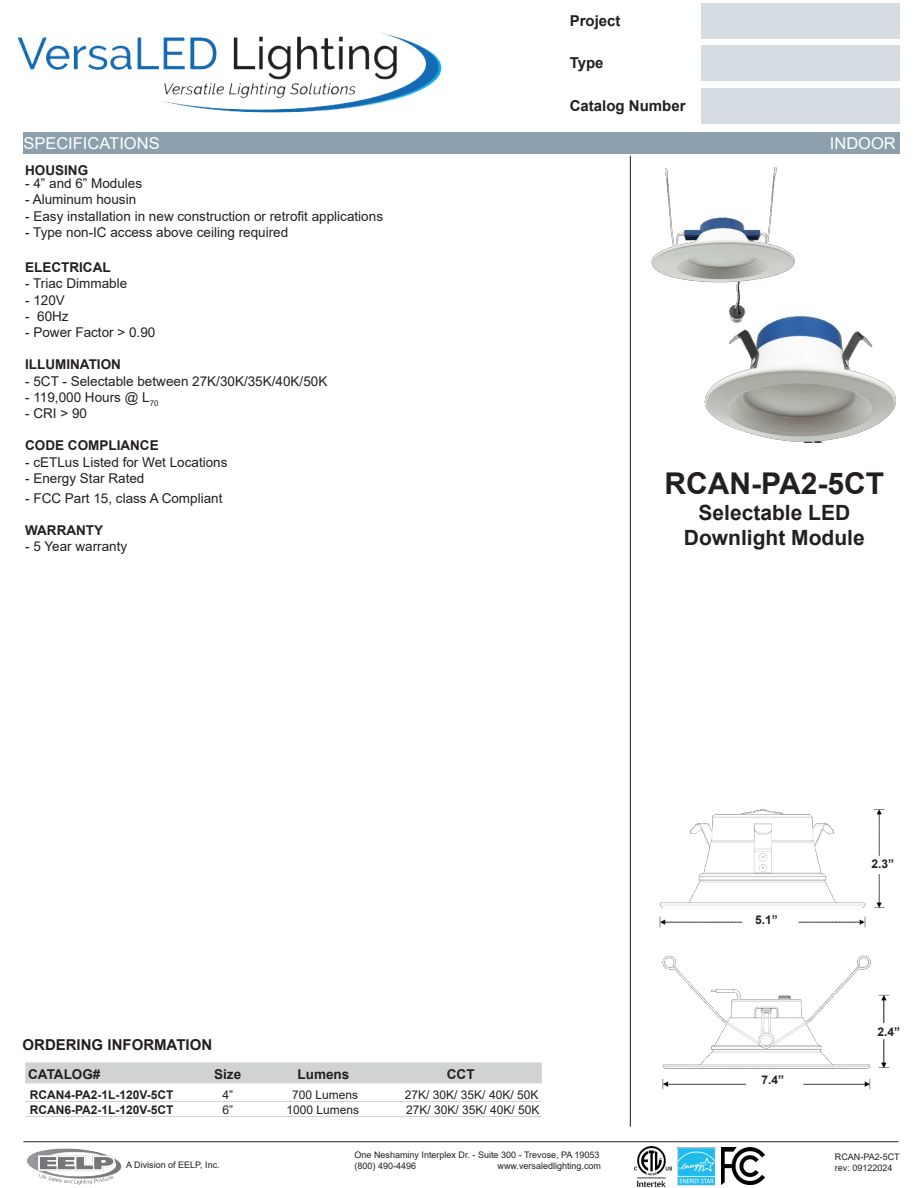
<style>
.page{position:relative;width:918px;height:1188px;background:#fff}
.page>*{position:absolute;margin:0;border:0;box-sizing:border-box;transform-origin:0 0}
.t1{font:700 30px "Arial";color:#231f20}
.t2{font:700 21px "Arial";color:#231f20}
.t3{font:16.35px "Arial";color:#fff}
.t4{font:700 15px "Arial";color:#231f20}
.ParagraphText{font:13.5px "Arial";color:#231f20}
.ParagraphText-2{font:700 13.5px "Arial";color:#231f20}
.Table_Headings{font:700 13.5px "Arial";color:#231f20}
.OrderingInfoDescriptions{font:12px "Arial";color:#231f20}
.OrderingInfoDescriptions-2{font:700 12px "Arial";color:#231f20}
.t5{font:9px "Arial";color:#231f20}
</style>
<div class="page">
<img style="left:662px;top:955px;width:227px;height:135px">
<img style="left:17px;top:32px;width:425px;height:81px">
<div style="left:702px;top:3px;width:198px;height:35px;background:#d6dde2"></div>
<div style="left:702px;top:45px;width:198px;height:36px;background:#d6dde2"></div>
<div style="left:702px;top:88px;width:198px;height:36px;background:#d6dde2"></div>
<div style="left:23px;top:133px;width:877px;height:21px;background:#8ca1ad"></div>
<hr style="left:23px;top:1141px;width:875px;height:1px;background:#231f20">
<img style="left:27px;top:1148px;width:95px;height:37px">
<hr style="left:630px;top:156px;width:1px;height:971px;background:#231f20">
<div style="left:25px;top:1062px;width:517px;height:21px;background:#d1d2d4"></div>
<hr style="left:25px;top:1101px;width:517px;height:1px;background:#d1d2d4">
<hr style="left:25px;top:1116px;width:517px;height:1px;background:#d1d2d4">
<img style="left:678px;top:1147px;width:37px;height:38px">
<img style="left:704px;top:316px;width:192px;height:126px">
<img style="left:651px;top:167px;width:144px;height:157px">
<img style="left:659px;top:809px;width:226px;height:119px">
<img style="left:721px;top:1148px;width:44px;height:37px">
<img style="left:634px;top:1146px;width:38px;height:40px">
<p class="t4" style="left:570px;top:10px;width:52px">Project</p>
<p class="t4" style="left:570px;top:52px;width:35px">Type</p>
<p class="t4" style="left:570px;top:95px;width:117px">Catalog Number</p>
<p class="t3" style="left:23px;top:132px;width:138px">SPECIFICATIONS</p>
<p class="t3" style="left:830px;top:132px;width:67px">INDOOR</p>
<p class="ParagraphText-2" style="left:25px;top:161px;width:65px">HOUSING</p>
<p class="ParagraphText" style="left:25px;top:174px;width:119px">- 4” and 6” Modules</p>
<p class="ParagraphText" style="left:25px;top:190px;width:113px">- Aluminum housin</p>
<p class="ParagraphText" style="left:25px;top:207px;width:359px">- Easy installation in new construction or retrofit applications</p>
<p class="ParagraphText" style="left:25px;top:223px;width:265px">- Type non-IC access above ceiling required</p>
<p class="ParagraphText-2" style="left:25px;top:258px;width:87px">ELECTRICAL</p>
<p class="ParagraphText" style="left:25px;top:274px;width:104px">- Triac Dimmable</p>
<p class="ParagraphText" style="left:25px;top:291px;width:41px">- 120V</p>
<p class="ParagraphText" style="left:25px;top:307px;width:45px">- 60Hz</p>
<p class="ParagraphText" style="left:25px;top:323px;width:132px">- Power Factor &gt; 0.90</p>
<p class="ParagraphText-2" style="left:25px;top:355px;width:97px">ILLUMINATION</p>
<p class="ParagraphText" style="left:25px;top:372px;width:304px">- 5CT - Selectable between 27K/30K/35K/40K/50K</p>
<p class="ParagraphText" style="left:25px;top:388px;width:135px">- 119,000 Hours @ L<sub>70</sub></p>
<p class="ParagraphText" style="left:25px;top:404px;width:63px">- CRI &gt; 90</p>
<p class="ParagraphText-2" style="left:25px;top:436px;width:135px">CODE COMPLIANCE</p>
<p class="ParagraphText" style="left:25px;top:453px;width:204px">- cETLus Listed for Wet Locations</p>
<p class="ParagraphText" style="left:25px;top:469px;width:121px">- Energy Star Rated</p>
<p class="ParagraphText" style="left:25px;top:489px;width:199px">- FCC Part 15, class A Compliant</p>
<p class="ParagraphText-2" style="left:25px;top:521px;width:79px">WARRANTY</p>
<p class="ParagraphText" style="left:25px;top:537px;width:104px">- 5 Year warranty</p>
<p class="t1" style="left:665px;top:463px;width:221px">RCAN-PA2-5CT</p>
<p class="t2" style="left:699px;top:497px;width:153px">Selectable LED</p>
<p class="t2" style="left:684px;top:523px;width:182px">Downlight Module</p>
<p class="t4" style="left:22px;top:1034px;width:191px">ORDERING INFORMATION</p>
<p class="Table_Headings" style="left:28px;top:1064px;width:74px">CATALOG#</p>
<p class="Table_Headings" style="left:214px;top:1064px;width:29px">Size</p>
<p class="Table_Headings" style="left:298px;top:1064px;width:53px">Lumens</p>
<p class="Table_Headings" style="left:447px;top:1064px;width:29px">CCT</p>
<p class="OrderingInfoDescriptions-2" style="left:30px;top:1086px;width:145px">RCAN4-PA2-1L-120V-5CT</p>
<p class="OrderingInfoDescriptions" style="left:223px;top:1086px;width:12px">4”</p>
<p class="OrderingInfoDescriptions" style="left:292px;top:1086px;width:68px">700 Lumens</p>
<p class="OrderingInfoDescriptions" style="left:405px;top:1086px;width:135px">27K/ 30K/ 35K/ 40K/ 50K</p>
<p class="OrderingInfoDescriptions-2" style="left:30px;top:1101px;width:145px">RCAN6-PA2-1L-120V-5CT</p>
<p class="OrderingInfoDescriptions" style="left:223px;top:1101px;width:12px">6”</p>
<p class="OrderingInfoDescriptions" style="left:287px;top:1101px;width:74px">1000 Lumens</p>
<p class="OrderingInfoDescriptions" style="left:406px;top:1101px;width:135px">27K/ 30K/ 35K/ 40K/ 50K</p>
<p class="t5" style="left:126px;top:1159px;width:95px">A Division of EELP, Inc.</p>
<p class="t5" style="left:355px;top:1149px;width:246px">One Neshaminy Interplex Dr. - Suite 300 - Trevose, PA 19053</p>
<p class="t5" style="left:355px;top:1160px;width:63px">(800) 490-4496</p>
<p class="t5" style="left:498px;top:1160px;width:105px">www.versaledlighting.com</p>
<p class="OrderingInfoDescriptions-2" style="left:755px;top:912px;width:24px">5.1”</p>
<p class="OrderingInfoDescriptions-2" style="left:761px;top:1072px;width:24px">7.4”</p>
<p class="OrderingInfoDescriptions-2" style="left:872px;top:855px;width:24px">2.3”</p>
<p class="OrderingInfoDescriptions-2" style="left:877px;top:1024px;width:24px">2.4”</p>
<p class="t5" style="left:835px;top:1151px;width:66px">RCAN-PA2-5CT</p>
<p class="t5" style="left:835px;top:1161px;width:59px">rev: 09122024</p>
</div>
